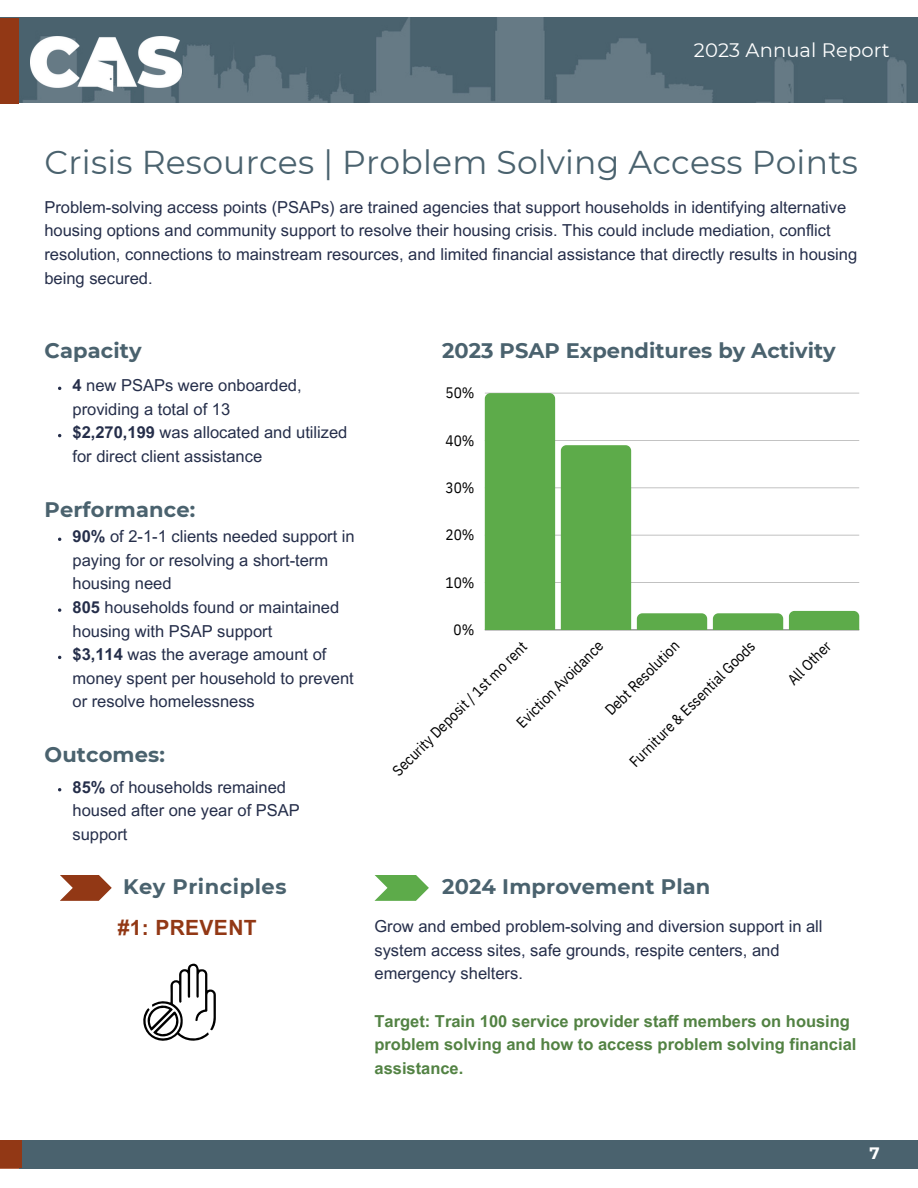
<style>
.page{position:relative;width:918px;height:1188px;background:#fff}
.page>*{position:absolute;margin:0;border:0;box-sizing:border-box;transform-origin:0 0}
.t1{font:33px "Montserrat";letter-spacing:.005em;color:#4a626e}
.t2{font:700 21px "Montserrat";letter-spacing:.005em;color:#4a626e}
.t3{font:700 21px "Montserrat";letter-spacing:.025em;color:#4a626e}
.t4{font:700 21px "Arial MT Pro";letter-spacing:.015em;color:#923815}
.t5{font:19.5px "Arial MT Pro";letter-spacing:.005em;color:#fff}
.t6{font:19.5px "Montserrat";letter-spacing:.005em;color:#fff}
.t7{font:16.5px/23.7px "Arial MT Pro";color:#252e4a}
.t8{font:700 16.5px/23.7px "Arial MT Pro";color:#528243}
.t9{font:700 16.5px "Montserrat";color:#fff}
.t10{font:15.15px "IBM Plex Sans Cond";color:#000}
.s1{font-weight:700}
</style>
<div class="page">
<div style="left:0;top:1140px;width:918px;height:29px;background:#4a626e"></div>
<div style="left:0;top:1140px;width:19px;height:29px;background:#b46749"></div>
<hr style="left:485px;top:630px;width:374px;height:1px;background:#000">
<hr style="left:485px;top:582px;width:374px;height:1px;background:#000">
<hr style="left:485px;top:535px;width:374px;height:1px;background:#000">
<hr style="left:485px;top:488px;width:374px;height:1px;background:#000">
<hr style="left:485px;top:440px;width:374px;height:1px;background:#000">
<hr style="left:485px;top:393px;width:374px;height:1px;background:#000">
<div style="left:485px;top:393px;width:70px;height:237px;background:#5dab4a"></div>
<div style="left:561px;top:445px;width:70px;height:185px;background:#5dab4a"></div>
<svg style="left:637px;top:613px;width:70px;height:17px"></svg>
<svg style="left:713px;top:613px;width:70px;height:17px"></svg>
<svg style="left:789px;top:611px;width:70px;height:19px"></svg>
<svg style="left:58px;top:608px;width:3px;height:4px"></svg>
<svg style="left:143px;top:964px;width:73px;height:77px"></svg>
<svg style="left:375px;top:875px;width:54px;height:26px"></svg>
<img style="left:0;top:17px;width:918px;height:86px">
<img style="left:30px;top:37px;width:151px;height:55px">
<div style="left:0;top:18px;width:18px;height:85px;background:#923815"></div>
<div style="left:0;top:1140px;width:21px;height:28px;background:#923815"></div>
<svg style="left:60px;top:875px;width:52px;height:26px"></svg>
<p class="t6" style="left:694px;top:38px;width:197px">2023 Annual Report</p>
<p class="t5" style="left:714px;top:52px;width:177px">2023 Annual Report</p>
<h1 class="t1" style="left:44px;top:142px;width:815px">Crisis Resources | Problem Solving Access Points</h1>
<p class="t7" style="left:44px;top:197px;width:814px">Problem-solving access points (PSAPs) are trained agencies that support households in identifying alternative housing options and community support to resolve their housing crisis. This could include mediation, conflict resolution, connections to mainstream resources, and limited financial assistance that directly results in housing being secured.</p>
<p class="t2" style="left:44px;top:338px;width:99px">Capacity</p>
<p class="t2" style="left:442px;top:338px;width:395px">2023 PSAP Expenditures by Activity</p>
<p class="t7" style="left:73px;top:376px;width:276px"><span class="s1">4</span> new PSAPs were onboarded, providing a total of 13<br><span class="s1">$2,270,199</span> was allocated and utilized for direct client assistance</p>
<p class="t2" style="left:44px;top:496px;width:152px">Performance:</p>
<p class="t7" style="left:73px;top:527px;width:284px"><span class="s1">90%</span> of 2-1-1 clients needed support in paying for or resolving a short-term housing need<br><span class="s1">805</span> households found or maintained housing with PSAP support<br><span class="s1">$3,114</span> was the average amount of money spent per household to prevent or resolve homelessness</p>
<p class="t2" style="left:44px;top:741px;width:122px">Outcomes:</p>
<p class="t7" style="left:73px;top:777px;width:229px"><span class="s1">85%</span> of households remained housed after one year of PSAP support</p>
<p class="t3" style="left:123px;top:874px;width:165px">Key Principles</p>
<p class="t4" style="left:118px;top:920px;width:140px">#1: PREVENT</p>
<p class="t10" style="left:446px;top:383px;width:31px">50%</p>
<p class="t10" style="left:446px;top:430px;width:31px">40%</p>
<p class="t10" style="left:446px;top:478px;width:31px">30%</p>
<p class="t10" style="left:446px;top:525px;width:31px">20%</p>
<p class="t10" style="left:446px;top:572px;width:31px">10%</p>
<p class="t10" style="left:454px;top:620px;width:22px">0%</p>
<p class="t10" style="left:388px;top:766px;width:184px;rotate:-45deg">Security Deposit / 1st mo rent</p>
<p class="t10" style="left:512px;top:718px;width:117px;rotate:-45deg">Eviction Avoidance</p>
<p class="t10" style="left:600px;top:705px;width:100px;rotate:-45deg">Debt Resolution</p>
<p class="t10" style="left:625px;top:757px;width:172px;rotate:-45deg">Furniture &amp; Es ential Goods</p>
<p class="t10" style="left:783px;top:675px;width:56px;rotate:-45deg">Al Other</p>
<p class="t2" style="left:442px;top:874px;width:270px">2024 Improvement Plan</p>
<p class="t7" style="left:375px;top:917px;width:450px">Grow and embed problem-solving and diversion support in all system access sites, safe grounds, respite centers, and emergency shelters.</p>
<p class="t8" style="left:375px;top:1011px;width:483px">Target: Train 100 service provider staff members on housing problem solving and how to access problem solving financial assistance.</p>
<p class="t9" style="left:869px;top:1143px;width:12px">7</p>
</div>
